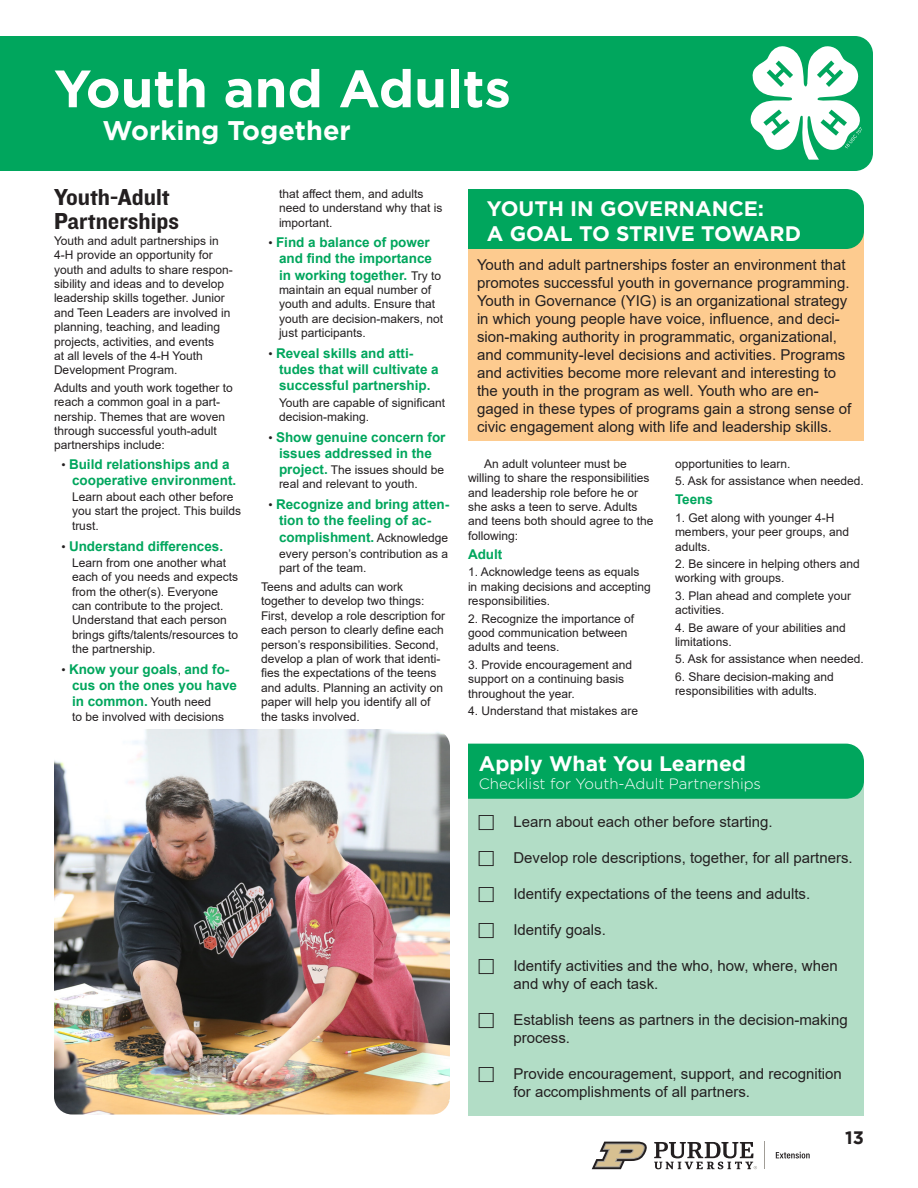
<style>
.page{position:relative;width:918px;height:1188px;background:#fff}
.page>*{position:absolute;margin:0;border:0;box-sizing:border-box;transform-origin:0 0}
.Page_Heading{font:700 52.5px "Gotham";color:#fff}
.Small_Page_Heading{font:700 27px "Gotham";color:#fff}
.Subheading{font:24px/24px "Knockout HTF51 Middleweight";color:#231f20}
.Apply_1{font:700 21px "Gotham";color:#fff}
.t1{font:700 18px "Gotham";color:#231f20}
.Body{font:15px/18px "Arial";color:#231f20}
.Apply_2{font:300 15px "Gotham";color:#fff}
.Small_Highlight{font:700 13.5px/16.2px "Arial";color:#00a65d}
.Small_Body{font:12px/14.4px "Arial";color:#231f20}
.s1{font-weight:400;font-size:12px;color:#231f20}
.s2{font-weight:700;font-size:13.5px;color:#00a65d}
</style>
<div class="page">
<div style="left:0;top:36px;width:873px;height:135px;background:#00a65d"></div>
<svg style="left:751px;top:46px;width:111px;height:114px"></svg>
<svg style="left:776px;top:1152px;width:34px;height:6px"></svg>
<svg style="left:592px;top:1142px;width:55px;height:27px"></svg>
<svg style="left:654px;top:1142px;width:103px;height:27px"></svg>
<div style="left:54px;top:40px;width:668px;height:118px;background:#00a65d"></div>
<div style="left:468px;top:218px;width:396px;height:223px;background:#fdcb8f"></div>
<div style="left:468px;top:189px;width:396px;height:60px;background:#00a65d"></div>
<div style="left:468px;top:762px;width:396px;height:354px;background:#b2ddc6"></div>
<div style="left:468px;top:744px;width:396px;height:55px;background:#00a65d"></div>
<img style="left:54px;top:729px;width:396px;height:385px">
<p class="Page_Heading" style="left:54px;top:58px;width:458px">Youth and Adults</p>
<p class="Small_Page_Heading" style="left:103px;top:115px;width:250px">Working Together</p>
<p class="Subheading" style="left:54px;top:186px;width:127px">Youth-Adult<br>Partnerships</p>
<p class="Small_Body" style="left:54px;top:233px;width:180px">Youth and adult partnerships in<br>4-H provide an opportunity for youth and adults to share respon&shy;sibility and ideas and to develop leadership skills together. Junior and Teen Leaders are involved in planning, teaching, and leading projects, activities, and events<br>at all levels of the 4-H Youth<br>Development Program.</p>
<p class="Small_Body" style="left:54px;top:380px;width:180px">Adults and youth work together to reach a common goal in a part&shy;nership. Themes that are woven through successful youth-adult partnerships include:</p>
<p class="Small_Highlight" style="left:72px;top:456px;width:166px;text-indent:-10px"><span class="s1">•</span> Build relationships and a cooperative environment.</p>
<p class="Small_Body" style="left:72px;top:490px;width:171px">Learn about each other before you start the project. This builds trust.</p>
<p class="Small_Highlight" style="left:62px;top:538px;width:163px"><span class="s1">•</span> Understand differences.</p>
<p class="Small_Body" style="left:72px;top:555px;width:168px">Learn from one another what each of you needs and expects from the other(s). Everyone can contribute to the project.<br>Understand that each person brings gifts/talents/resources to the partnership.</p>
<p class="Small_Highlight" style="left:72px;top:661px;width:167px;text-indent:-10px"><span class="s1">•</span> Know your goals<span class="s1">,</span> and fo&shy;cus on the ones you have in common. <span class="s1">Youth need</span></p>
<p class="Small_Body" style="left:72px;top:709px;width:154px">to be involved with decisions</p>
<p class="Small_Body" style="left:279px;top:186px;width:165px">that affect them, and adults need to understand why that is important.</p>
<p class="Small_Highlight" style="left:279px;top:235px;width:164px;text-indent:-10px"><span class="s1">•</span> Find a balance of power and find the importance in working together. <span class="s1">Try to</span></p>
<p class="Small_Body" style="left:279px;top:283px;width:166px">maintain an equal number of youth and adults. Ensure that youth are decision-makers, not just participants.</p>
<p class="Small_Highlight" style="left:279px;top:345px;width:161px;text-indent:-10px"><span class="s1">•</span> Reveal skills and atti&shy;tudes that will cultivate a successful partnership.</p>
<p class="Small_Body" style="left:279px;top:395px;width:168px">Youth are capable of significant decision-making.</p>
<p class="Small_Highlight" style="left:268px;top:429px;width:179px;text-align:center"><span class="s1">•</span> Show genuine concern for issues addressed in the</p>
<p class="Small_Body" style="left:279px;top:463px;width:167px"><span class="s2">project.</span> The issues should be real and relevant to youth.</p>
<p class="Small_Highlight" style="left:279px;top:496px;width:172px;text-indent:-10px"><span class="s1">•</span> Recognize and bring atten&shy;tion to the feeling of ac&shy;complishment. <span class="s1">Acknowledge</span></p>
<p class="Small_Body" style="left:279px;top:546px;width:171px">every person’s contribution as a part of the team.</p>
<p class="Small_Body" style="left:261px;top:580px;width:186px">Teens and adults can work together to develop two things:<br>First, develop a role description for each person to clearly define each person’s responsibilities. Second, develop a plan of work that identi&shy;fies the expectations of the teens and adults. Planning an activity on paper will help you identify all of the tasks involved.</p>
<p class="Apply_1" style="left:487px;top:197px;width:279px">YOUTH IN GOVERNANCE:</p>
<p class="Apply_1" style="left:487px;top:222px;width:316px">A GOAL TO STRIVE TOWARD</p>
<p class="Body" style="left:477px;top:256px;width:376px">Youth and adult partnerships foster an environment that promotes successful youth in governance programming.<br>Youth in Governance (YIG) is an organizational strategy in which young people have voice, influence, and deci&shy;sion-making authority in programmatic, organizational, and community-level decisions and activities. Programs and activities become more relevant and interesting to the youth in the program as well. Youth who are en&shy;gaged in these types of programs gain a strong sense of civic engagement along with life and leadership skills.</p>
<p class="Small_Body" style="left:468px;top:456px;width:187px;text-indent:16px">An adult volunteer must be willing to share the responsibilities and leadership role before he or she asks a teen to serve. Adults and teens both should agree to the following:</p>
<p class="Small_Highlight" style="left:468px;top:546px;width:36px">Adult</p>
<p class="Small_Body" style="left:468px;top:565px;width:184px">1. Acknowledge teens as equals in making decisions and accepting responsibilities.</p>
<p class="Small_Body" style="left:468px;top:611px;width:168px">2. Recognize the importance of good communication between adults and teens.</p>
<p class="Small_Body" style="left:468px;top:657px;width:166px">3. Provide encouragement and support on a continuing basis throughout the year.</p>
<p class="Small_Body" style="left:468px;top:703px;width:172px">4. Understand that mistakes are</p>
<p class="Small_Body" style="left:675px;top:456px;width:117px">opportunities to learn.</p>
<p class="Small_Body" style="left:675px;top:474px;width:190px">5. Ask for assistance when needed.</p>
<p class="Small_Highlight" style="left:675px;top:492px;width:40px">Teens</p>
<p class="Small_Body" style="left:675px;top:510px;width:176px">1. Get along with younger 4-H members, your peer groups, and adults.</p>
<p class="Small_Body" style="left:675px;top:556px;width:186px">2. Be sincere in helping others and working with groups.</p>
<p class="Small_Body" style="left:675px;top:588px;width:178px">3. Plan ahead and complete your activities.</p>
<p class="Small_Body" style="left:675px;top:620px;width:172px">4. Be aware of your abilities and limitations.</p>
<p class="Small_Body" style="left:675px;top:652px;width:190px">5. Ask for assistance when needed.</p>
<p class="Small_Body" style="left:675px;top:669px;width:160px">6. Share decision-making and responsibilities with adults.</p>
<p class="Apply_1" style="left:479px;top:751px;width:269px">Apply What You Learned</p>
<p class="Apply_2" style="left:479px;top:775px;width:284px">Checklist for Youth-Adult Partnerships</p>
<p class="Body" style="left:513px;top:813px;width:261px">Learn about each other before starting.</p>
<p class="Body" style="left:513px;top:849px;width:341px">Develop role descriptions, together, for all partners.</p>
<p class="Body" style="left:513px;top:885px;width:298px">Identify expectations of the teens and adults.</p>
<p class="Body" style="left:513px;top:921px;width:94px">Identify goals.</p>
<p class="Body" style="left:513px;top:957px;width:326px">Identify activities and the who, how, where, when and why of each task.</p>
<p class="Body" style="left:513px;top:1011px;width:336px">Establish teens as partners in the decision-making process.</p>
<p class="Body" style="left:513px;top:1065px;width:330px">Provide encouragement, support, and recognition for accomplishments of all partners.</p>
<h3 class="t1" style="left:845px;top:1127px;width:20px">13</h3>
</div>
